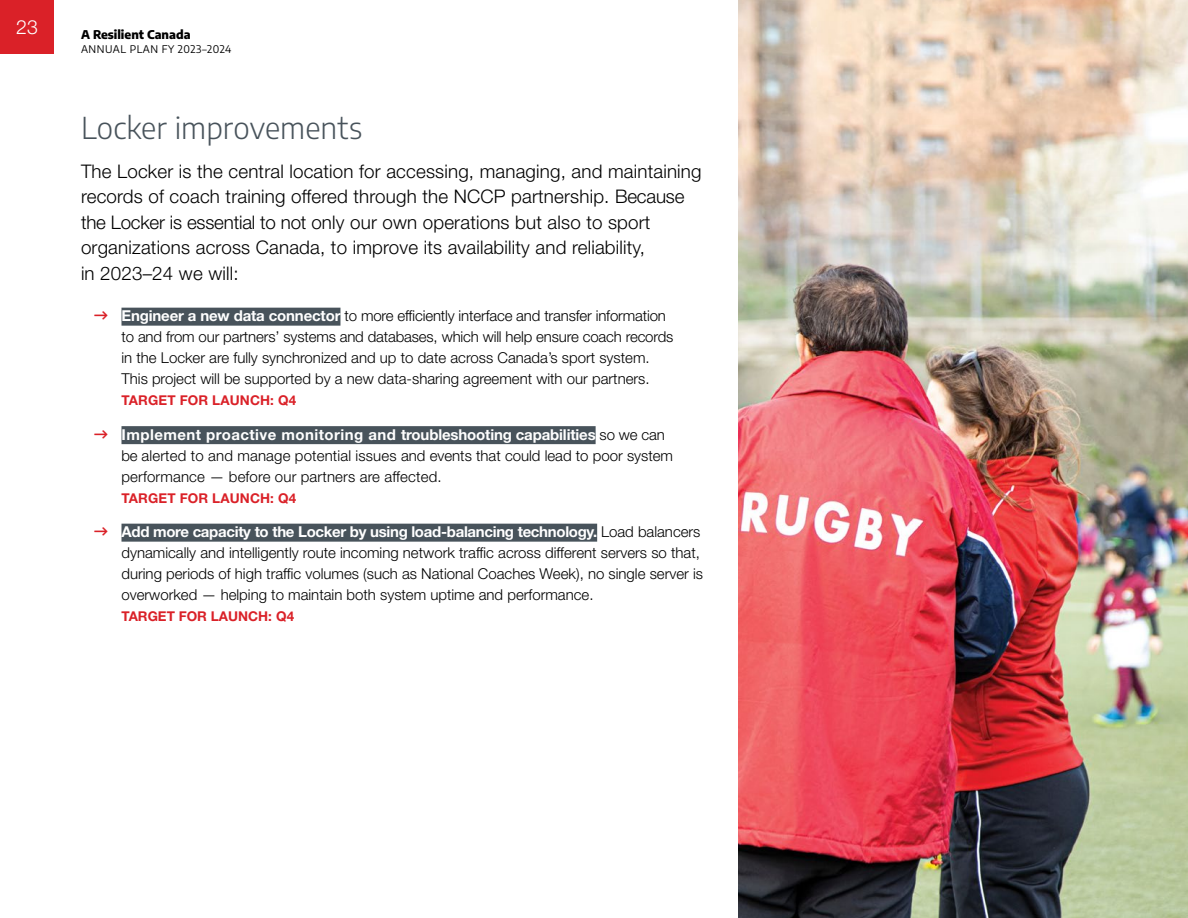
<style>
.page{position:relative;width:1188px;height:918px;background:#fff}
.page>*{position:absolute;margin:0;border:0;box-sizing:border-box;transform-origin:0 0}
.t1{font:300 30px "Encode Sans";color:#48535b}
.t2{font:300 19.5px "Helvetica Neue LT Std";color:#fff}
.t3{font:300 18.75px/25.5px "Helvetica Neue LT Std";letter-spacing:.01em;color:#000}
.t4{font:300 15px/21px "Helvetica Neue LT Std";color:#000}
.t5{font:700 13.5px "Helvetica Neue LT Std";letter-spacing:.01em;color:#da2128}
.t6{font:800 12px "Encode Sans";color:#000}
.t7{font:10.5px "Encode Sans";letter-spacing:.045em;color:#000}
.s1{font-weight:700;color:#fff}
</style>
<div class="page">
<div style="left:0;top:0;width:54px;height:54px;background:#da2128"></div>
<div style="left:122px;top:308px;width:218px;height:18px;background:#48535b"></div>
<div style="left:122px;top:426px;width:474px;height:18px;background:#48535b"></div>
<div style="left:122px;top:524px;width:475px;height:18px;background:#48535b"></div>
<img style="left:738px;top:0;width:450px;height:918px">
<h2 class="t2" style="left:16px;top:15px;width:23px">23</h2>
<p class="t6" style="left:81px;top:27px;width:111px">A Resilient Canada</p>
<p class="t7" style="left:81px;top:42px;width:152px">ANNUAL PLAN FY 2023–2024</p>
<h1 class="t1" style="left:81px;top:107px;width:283px">Locker improvements</h1>
<p class="t3" style="left:81px;top:158px;width:622px">The Locker is the central location for accessing, managing, and maintaining records of coach training offered through the NCCP partnership. Because the Locker is essential to not only our own operations but also to sport organizations across Canada, to improve its availability and reliability,<br>in 2023–24 we will:</p>
<p class="t4" style="left:122px;top:305px;width:553px"><span class="s1">Engineer a new data connector</span> to more efficiently interface and transfer information to and from our partners’ systems and databases, which will help ensure coach records in the Locker are fully synchronized and up to date across Canada’s sport system.<br>This project will be supported by a new data-sharing agreement with our partners.</p>
<p class="t5" style="left:122px;top:392px;width:176px">TARGET FOR LAUNCH: Q4</p>
<p class="t4" style="left:122px;top:424px;width:553px"><span class="s1">Implement proactive monitoring and troubleshooting capabilities</span> so we can be alerted to and manage potential issues and events that could lead to poor system performance — before our partners are affected.</p>
<p class="t5" style="left:122px;top:489px;width:176px">TARGET FOR LAUNCH: Q4</p>
<p class="t4" style="left:122px;top:521px;width:583px"><span class="s1">Add more capacity to the Locker by using load-balancing technology.</span> Load balancers dynamically and intelligently route incoming network traffic across different servers so that, during periods of high traffic volumes (such as National Coaches Week), no single server is overworked — helping to maintain both system uptime and performance.</p>
<p class="t5" style="left:122px;top:608px;width:174px">TARGET FOR LAUNCH: Q4</p>
</div>
